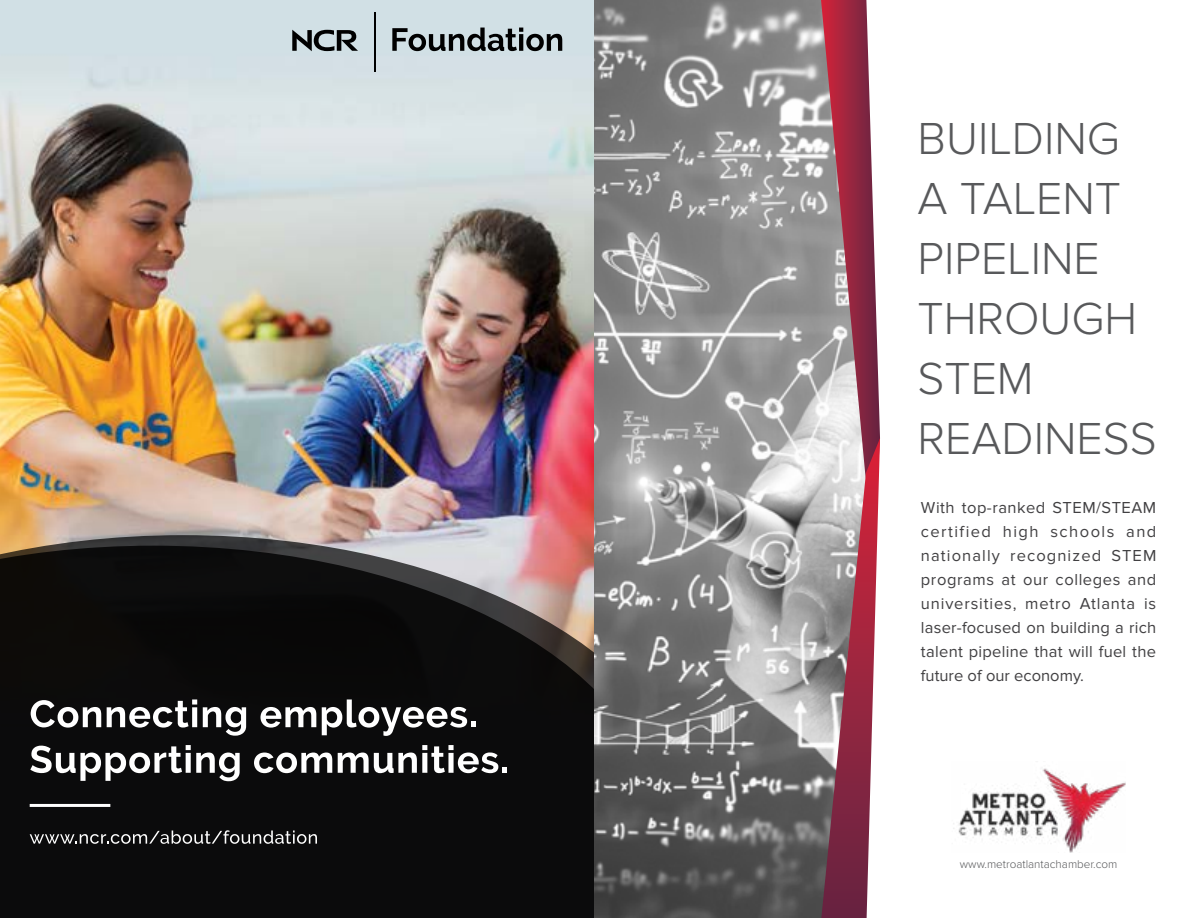
<style>
.page{position:relative;width:1188px;height:918px;background:#fff}
.page>*{position:absolute;margin:0;border:0;box-sizing:border-box;transform-origin:0 0}
.t1{font:300 46.5px/60px "Proxima Nova";color:#58595b}
.t2{font:16.5px/24px "Proxima Nova";letter-spacing:.02em;color:#414042;text-align:justify}
.t3{font:300 11.7px "Proxima Nova";color:#58595b}
</style>
<div class="page">
<img style="left:0;top:0;width:594px;height:535px">
<svg style="left:0;top:535px;width:594px;height:383px;background:#1d1a1a"></svg>
<svg style="left:31px;top:700px;width:70px;height:28px"></svg>
<svg style="left:107px;top:699px;width:90px;height:29px"></svg>
<svg style="left:203px;top:707px;width:43px;height:29px"></svg>
<svg style="left:260px;top:707px;width:56px;height:21px"></svg>
<svg style="left:322px;top:699px;width:153px;height:37px"></svg>
<svg style="left:30px;top:745px;width:210px;height:36px"></svg>
<svg style="left:254px;top:753px;width:78px;height:20px"></svg>
<svg style="left:338px;top:745px;width:169px;height:28px"></svg>
<svg style="left:30px;top:830px;width:287px;height:14px;background:#444445"></svg>
<svg style="left:292px;top:30px;width:66px;height:21px"></svg>
<svg style="left:392px;top:28px;width:170px;height:23px;background:#7a8386"></svg>
<hr style="left:374px;top:12px;width:1px;height:60px;background:#000">
<hr style="left:30px;top:804px;width:80px;height:3px;background:#fff">
<svg style="left:594px;top:0;width:226px;height:918px;background:#8b8b8b"></svg>
<svg style="left:820px;top:0;width:60px;height:918px;background:#a97481"></svg>
<img style="left:953px;top:768px;width:173px;height:85px">
<h1 class="t1" style="left:918px;top:110px;width:241px">BUILDING<br>A TALENT<br>PIPELINE<br>THROUGH<br>STEM<br>READINESS</h1>
<p class="t2" style="left:921px;top:495px;width:237px">With top-ranked STEM/STEAM certified high schools and nationally recognized STEM programs at our colleges and universities, metro Atlanta is laser-focused on building a rich talent pipeline that will fuel the future of our economy.</p>
<p class="t3" style="left:960px;top:858px;width:159px">www.metroatlantachamber.com</p>
</div>
